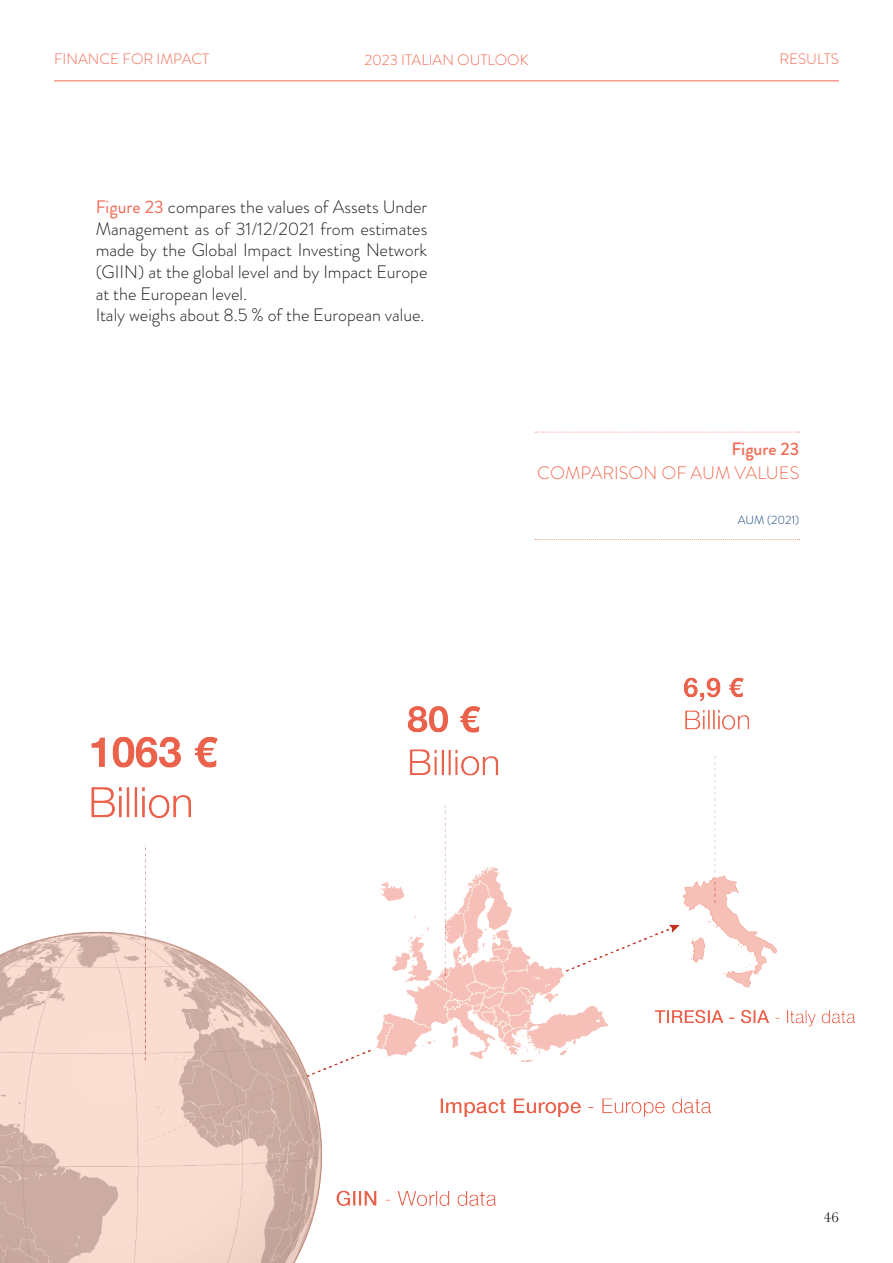
<style>
.page{position:relative;width:893px;height:1263px;background:#fff}
.page>*{position:absolute;margin:0;border:0;box-sizing:border-box;transform-origin:0 0}
.t1{font:300 18px/21.6px "Brandon Grotesque";color:#231f20;text-align:justify}
.t2{font:300 18px "Brandon Grotesque";color:#f26a53}
.t3{font:500 18px "Brandon Grotesque";color:#f26a53}
.t4{font:300 15px "Brandon Grotesque";color:#f16a53}
.t5{font:15px "Baskerville";color:#231f20}
.t6{font:300 12px "Brandon Grotesque";color:#15447e}
.s1{font-weight:400;color:#f26a53}
</style>
<div class="page">
<hr style="left:54px;top:81px;width:785px;height:1px;background:#f16a53">
<img style="left:0;top:677px;width:856px;height:586px">
<svg style="left:535px;top:432px;width:265px;height:1px"></svg>
<svg style="left:535px;top:539px;width:265px;height:1px"></svg>
<p class="t4" style="left:54px;top:49px;width:157px">FINANCE FOR IMPACT</p>
<p class="t4" style="left:364px;top:49px;width:166px">2023 ITALIAN OUTLOOK</p>
<p class="t4" style="left:779px;top:49px;width:61px">RESULTS</p>
<p class="t1" style="left:96px;top:196px;width:333px"><span class="s1">Figure 23</span> compares the values of Assets Under Management as of 31/12/2021 from estimates made by the Global Impact Investing Network (GIIN) at the global level and by Impact Europe at the European level.</p>
<p class="t1" style="left:96px;top:304px;width:330px">Italy weighs about 8.5 % of the European value.</p>
<p class="t3" style="left:731px;top:436px;width:70px">Figure 23</p>
<p class="t2" style="left:537px;top:461px;width:264px">COMPARISON OF AUM VALUES</p>
<p class="t6" style="left:738px;top:512px;width:63px">AUM (2021)</p>
<p class="t5" style="left:824px;top:1208px;width:16px">46</p>
</div>
